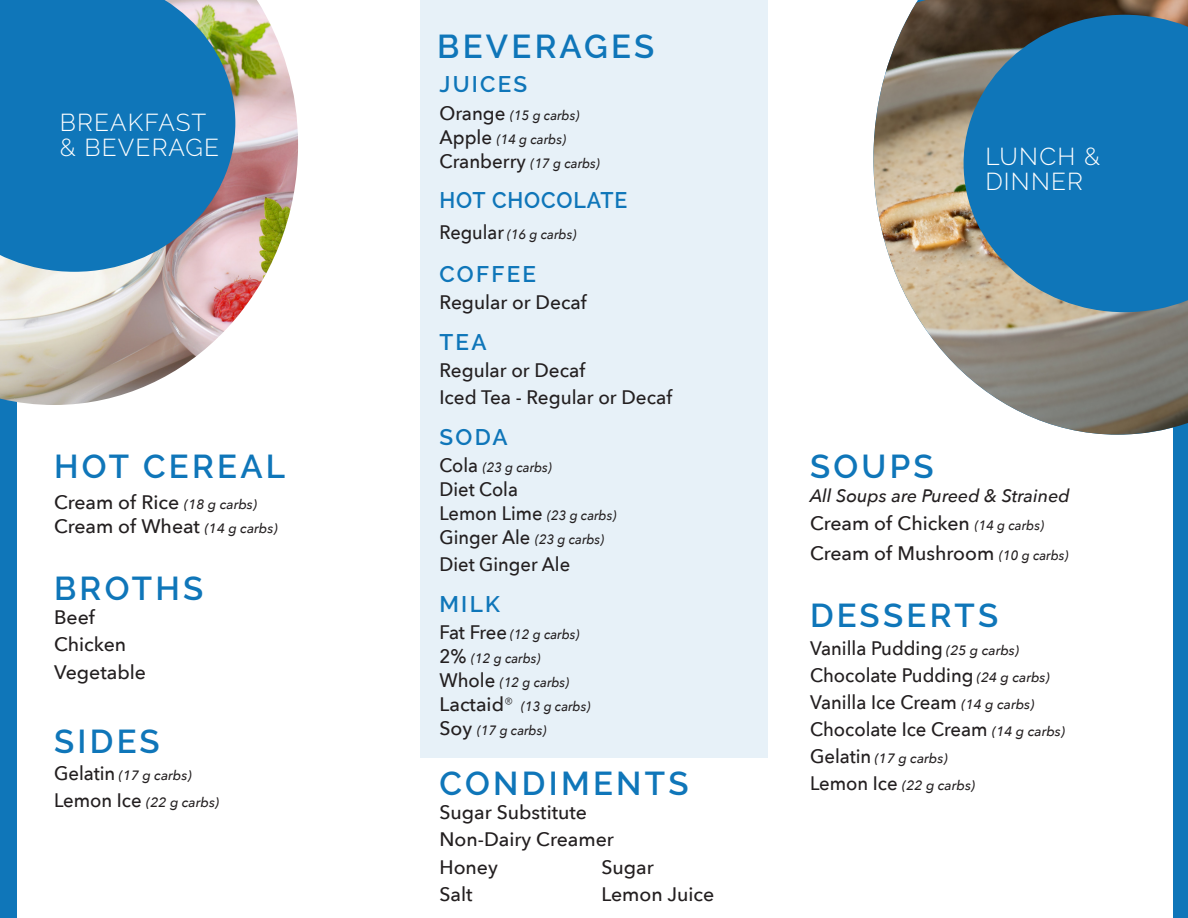
<style>
.page{position:relative;width:1188px;height:918px;background:#fff}
.page>*{position:absolute;margin:0;border:0;box-sizing:border-box;transform-origin:0 0}
.t1{font:600 33px "Raleway";letter-spacing:.1em;color:#0f76b9}
.t2{font:300 24.3px "Raleway";letter-spacing:.05em;color:#fff}
.t3{font:600 22.5px "Raleway";letter-spacing:.1em;color:#0f76b9}
.t4{font:600 22.5px "Raleway";letter-spacing:.04em;color:#0f76b9;scale:.95 1}
.t5{font:500 19.5px "Avenir Next";color:#231f20}
.t6{font:500 19.5px "Avenir Next";color:#231f20;scale:.95 1}
.t7{font:500 19.5px "Avenir Next";color:#231f20;scale:.94 1}
.t8{font:italic 500 18px "Avenir Next";color:#231f20}
.t9{font:italic 500 13.5px "Avenir Next";color:#231f20;scale:.95 1}
.t10{font:italic 500 13.5px "Avenir Next";color:#231f20}
.s1{font-style:italic;font-size:13.5px}
.s2{font-style:normal;font-size:19.5px}
.s3{font-family:"Optima";font-weight:400;font-size:19.5px}
</style>
<div class="page">
<div style="left:0;top:396px;width:17px;height:522px;background:#0f76b9"></div>
<img style="left:0;top:0;width:298px;height:405px">
<svg style="left:0;top:0;width:235px;height:272px;background:#257eb7"></svg>
<div style="left:1174px;top:409px;width:14px;height:509px;background:#0f76b9"></div>
<img style="left:873px;top:0;width:315px;height:435px">
<svg style="left:964px;top:15px;width:224px;height:297px;background:#2878aa"></svg>
<div style="left:420px;top:0;width:348px;height:757px;background:#e7f1f8"></div>
<p class="t2" style="left:60px;top:108px;width:148px">BREAKFAST</p>
<p class="t2" style="left:60px;top:133px;width:161px">&amp; BEVERAGE</p>
<p class="t1" style="left:54px;top:448px;width:233px">HOT CEREAL</p>
<p class="t5" style="left:54px;top:486px;width:205px">Cream of Rice <span class="s1">(18 g carbs)</span></p>
<p class="t5" style="left:54px;top:510px;width:225px">Cream of Wheat <span class="s1">(14 g carbs)</span></p>
<p class="t1" style="left:54px;top:569px;width:151px">BROTHS</p>
<p class="t5" style="left:54px;top:601px;width:42px">Beef</p>
<p class="t5" style="left:54px;top:628px;width:74px">Chicken</p>
<p class="t5" style="left:54px;top:656px;width:94px">Vegetable</p>
<p class="t1" style="left:54px;top:722px;width:107px">SIDES</p>
<p class="t10" style="left:54px;top:764px;width:139px"><span class="s2">Gelatin</span> (17 g carbs)</p>
<p class="t10" style="left:54px;top:791px;width:167px"><span class="s2">Lemon Ice</span> (22 g carbs)</p>
<p class="t1" style="left:437px;top:27px;width:219px">BEVERAGES</p>
<p class="t3" style="left:440px;top:71px;width:89px">JUICES</p>
<p class="t9" style="left:440px;top:103px;width:149px"><span class="s2">Orange</span> (15 g carbs)</p>
<p class="t9" style="left:440px;top:127px;width:135px"><span class="s2">Apple</span> (14 g carbs)</p>
<p class="t9" style="left:440px;top:151px;width:170px"><span class="s2">Cranberry</span> (17 g carbs)</p>
<p class="t4" style="left:440px;top:187px;width:199px">HOT CHOCOLATE</p>
<p class="t9" style="left:440px;top:222px;width:146px"><span class="s2">Regular</span> (16 g carbs)</p>
<p class="t3" style="left:440px;top:261px;width:98px">COFFEE</p>
<p class="t5" style="left:440px;top:286px;width:149px">Regular or Decaf</p>
<p class="t3" style="left:440px;top:329px;width:49px">TEA</p>
<p class="t5" style="left:440px;top:354px;width:147px">Regular or Decaf</p>
<p class="t5" style="left:440px;top:381px;width:234px">Iced Tea - Regular or Decaf</p>
<p class="t3" style="left:440px;top:424px;width:70px">SODA</p>
<p class="t9" style="left:440px;top:456px;width:120px"><span class="s2">Cola</span> (23 g carbs)</p>
<p class="t7" style="left:440px;top:473px;width:85px">Diet Cola</p>
<p class="t9" style="left:440px;top:504px;width:188px"><span class="s2">Lemon Lime</span> (23 g carbs)</p>
<p class="t9" style="left:440px;top:528px;width:175px"><span class="s2">Ginger Ale</span> (23 g carbs)</p>
<p class="t7" style="left:440px;top:548px;width:141px">Diet Ginger Ale</p>
<p class="t3" style="left:440px;top:591px;width:62px">MILK</p>
<p class="t9" style="left:440px;top:623px;width:149px"><span class="s2">Fat Free</span> (12 g carbs)</p>
<p class="t9" style="left:440px;top:647px;width:108px"><span class="s2">2%</span> (12 g carbs)</p>
<p class="t9" style="left:440px;top:671px;width:138px"><span class="s2">Whole</span> (12 g carbs)</p>
<p class="t9" style="left:440px;top:695px;width:160px"><span class="s2">Lactaid</span><span class="s3">®</span> (13 g carbs)</p>
<p class="t9" style="left:440px;top:719px;width:114px"><span class="s2">Soy</span> (17 g carbs)</p>
<p class="t1" style="left:440px;top:764px;width:251px">CONDIMENTS</p>
<p class="t5" style="left:440px;top:795px;width:149px">Sugar Substitute</p>
<p class="t5" style="left:440px;top:823px;width:176px">Non-Dairy Creamer</p>
<p class="t5" style="left:440px;top:850px;width:60px">Honey</p>
<p class="t5" style="left:602px;top:850px;width:54px">Sugar</p>
<p class="t5" style="left:440px;top:878px;width:35px">Salt</p>
<p class="t5" style="left:601px;top:878px;width:114px">Lemon Juice</p>
<p class="t2" style="left:993px;top:136px;width:99px">DINNER</p>
<p class="t2" style="left:985px;top:167px;width:99px">DINNER</p>
<p class="t2" style="left:985px;top:142px;width:116px">LUNCH &amp;</p>
<p class="t1" style="left:810px;top:448px;width:125px">SOUPS</p>
<p class="t8" style="left:810px;top:481px;width:261px">All Soups are Pureed &amp; Strained</p>
<p class="t5" style="left:810px;top:506px;width:236px">Cream of Chicken <span class="s1">(14 g carbs)</span></p>
<p class="t5" style="left:810px;top:537px;width:260px">Cream of Mushroom <span class="s1">(10 g carbs)</span></p>
<p class="t1" style="left:810px;top:597px;width:190px">DESSERTS</p>
<p class="t6" style="left:810px;top:631px;width:222px">Vanilla Pudding <span class="s1">(25 g carbs)</span></p>
<p class="t6" style="left:810px;top:658px;width:254px">Chocolate Pudding <span class="s1">(24 g carbs)</span></p>
<p class="t6" style="left:810px;top:685px;width:238px">Vanilla Ice Cream <span class="s1">(14 g carbs)</span></p>
<p class="t6" style="left:810px;top:712px;width:270px">Chocolate Ice Cream <span class="s1">(14 g carbs)</span></p>
<p class="t10" style="left:810px;top:747px;width:139px"><span class="s2">Gelatin</span> (17 g carbs)</p>
<p class="t10" style="left:810px;top:774px;width:167px"><span class="s2">Lemon Ice</span> (22 g carbs)</p>
</div>
